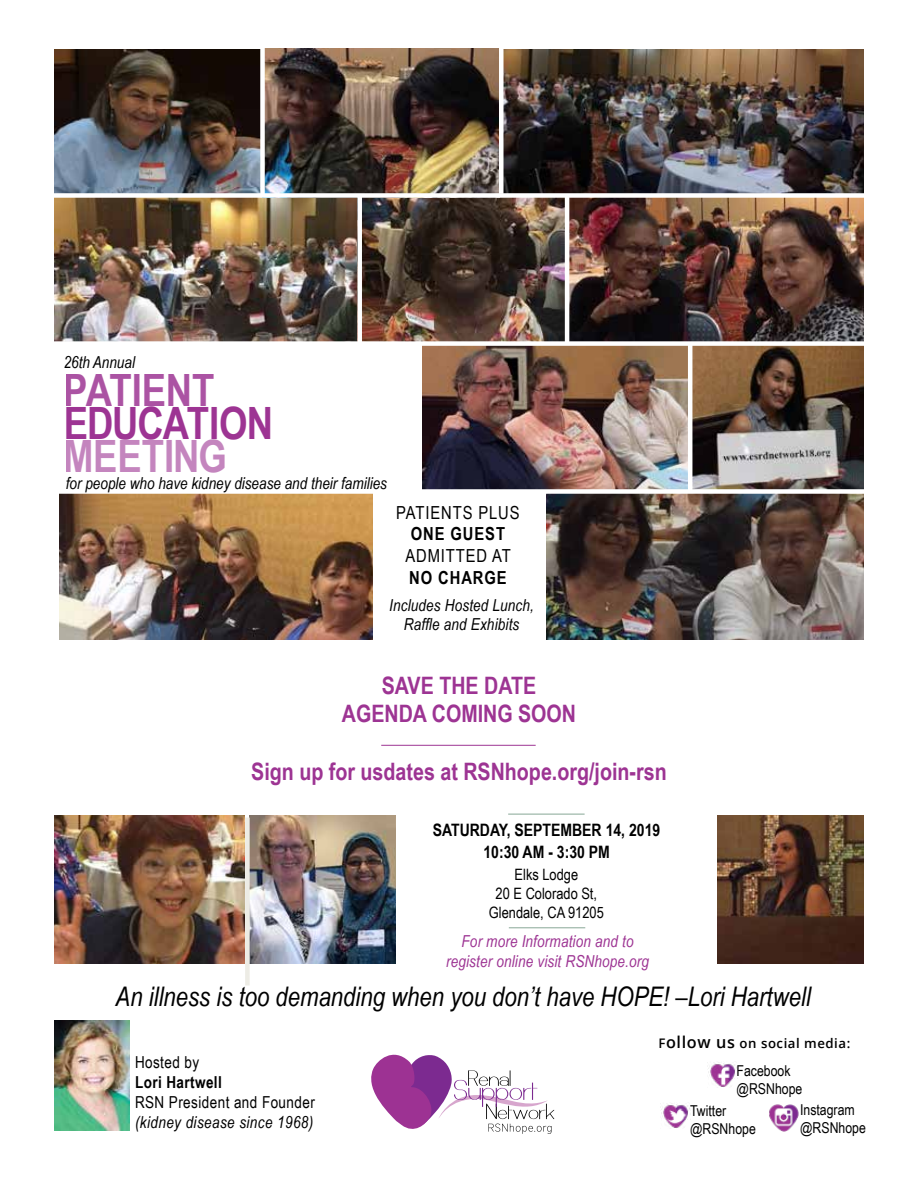
<style>
.page{position:relative;width:918px;height:1188px;background:#fff}
.page>*{position:absolute;margin:0;border:0;box-sizing:border-box;transform-origin:0 0}
.t1{font:700 44.55px/33.2px "Arial Narrow";letter-spacing:-.02em;color:#9d3493}
.t2{font:italic 27px "Arial Narrow";color:#000}
.t3{font:700 24px/28.8px "Arial Narrow";color:#9d3493;text-align:center}
.t4{font:18px "Arial Narrow";letter-spacing:.05em;color:#000}
.t5{font:700 18px "Arial Narrow";letter-spacing:.05em;color:#000}
.t6{font:700 17.1px/21.8px "Arial Narrow";color:#000;text-align:center}
.t7{font:italic 16.5px/19.8px "Arial Narrow";letter-spacing:.01em;color:#000;text-align:center}
.t8{font:italic 16.5px/19.8px "Arial Narrow";letter-spacing:.01em;color:#9d3493;text-align:center}
.t9{font:16.5px "Arial Narrow";letter-spacing:.025em;color:#000}
.t10{font:700 16.5px "Arial Narrow";letter-spacing:.025em;color:#000}
.t11{font:15.6px/18.8px "Arial Narrow";color:#000;text-align:center}
.t12{font:15px/18px "Arial Narrow";color:#000}
.t13{font:600 13.2px "Open Sans";letter-spacing:.04em;color:#000}
.s1{font-size:16.2px}
</style>
<div class="page">
<img style="left:55px;top:49px;width:205px;height:144px">
<img style="left:504px;top:49px;width:359px;height:144px">
<img style="left:362px;top:198px;width:203px;height:143px">
<img style="left:569px;top:198px;width:294px;height:143px">
<img style="left:54px;top:198px;width:303px;height:143px">
<img style="left:423px;top:346px;width:265px;height:143px">
<svg style="left:371px;top:1054px;width:183px;height:80px"></svg>
<img style="left:54px;top:1020px;width:75px;height:111px">
<img style="left:707px;top:1062px;width:30px;height:25px">
<img style="left:661px;top:1103px;width:30px;height:25px">
<img style="left:769px;top:1104px;width:30px;height:28px">
<img style="left:718px;top:815px;width:145px;height:149px">
<img style="left:692px;top:346px;width:172px;height:143px">
<hr style="left:509px;top:927px;width:76px;height:1px;background:#abc1b5">
<hr style="left:508px;top:813px;width:77px;height:2px;background:#abc1b5">
<img style="left:250px;top:815px;width:145px;height:149px">
<img style="left:54px;top:815px;width:191px;height:149px">
<img style="left:546px;top:494px;width:318px;height:146px">
<img style="left:59px;top:494px;width:313px;height:146px">
<img style="left:265px;top:49px;width:234px;height:144px">
<div style="left:245px;top:818px;width:5px;height:167px;background:#edece5"></div>
<hr style="left:381px;top:745px;width:155px;height:1px;background:#9d3493">
<p class="t7" style="left:64px;top:352px;width:73px">26th Annual</p>
<h1 class="t1" style="left:64px;top:372px;width:211px">PATIENT<br>EDUCATION<br>MEETING</h1>
<p class="t7" style="left:66px;top:473px;width:323px">for people who have kidney disease and their families</p>
<p class="t4" style="left:396px;top:499px;width:125px">PATIENTS PLUS</p>
<p class="t5" style="left:411px;top:520px;width:96px">ONE GUEST</p>
<p class="t4" style="left:405px;top:542px;width:107px">ADMITTED AT</p>
<p class="t5" style="left:409px;top:564px;width:99px">NO CHARGE</p>
<p class="t7" style="left:389px;top:595px;width:146px">Includes Hosted Lunch,<br>Raffle and Exhibits</p>
<h3 class="t3" style="left:342px;top:670px;width:236px">SAVE THE DATE<br>AGENDA COMING SOON</h3>
<h3 class="t3" style="left:251px;top:756px;width:417px">Sign up for usdates at RSNhope.org/join-rsn</h3>
<p class="t6" style="left:433px;top:818px;width:229px">SATURDAY, SEPTEMBER 14, 2019<br>10:30 AM - 3:30 PM</p>
<p class="t11" style="left:489px;top:865px;width:117px">Elks Lodge<br>20 E Colorado St,<br>Glendale, CA 91205</p>
<p class="t8" style="left:446px;top:931px;width:205px">For more Information and to register online visit RSNhope.org</p>
<h2 class="t2" style="left:116px;top:977px;width:697px">An illness is too demanding when you don’t have HOPE! –Lori Hartwell</h2>
<p class="t9" style="left:135px;top:1050px;width:66px">Hosted by</p>
<p class="t10" style="left:135px;top:1070px;width:88px">Lori Hartwell</p>
<p class="t9" style="left:135px;top:1090px;width:181px">RSN President and Founder</p>
<p class="t7" style="left:135px;top:1112px;width:180px">(kidney disease since 1968)</p>
<p class="t13" style="left:658px;top:1034px;width:193px">F<span class="s1">ollow us</span> on social media:</p>
<p class="t12" style="left:737px;top:1061px;width:67px">Facebook @RSNhope</p>
<p class="t12" style="left:690px;top:1101px;width:67px">Twitter @RSNhope</p>
<p class="t12" style="left:800px;top:1100px;width:67px">Instagram @RSNhope</p>
</div>
